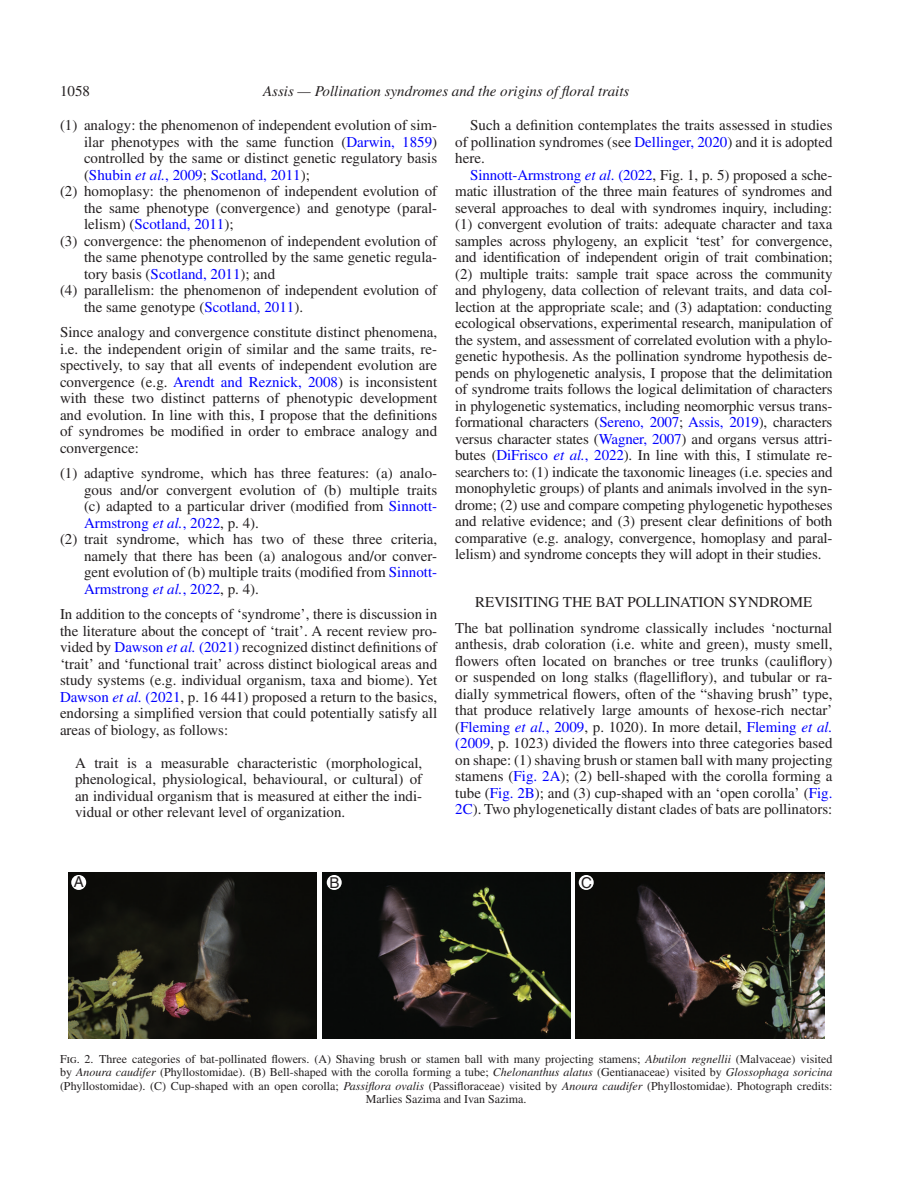
<style>
.page{position:relative;width:918px;height:1186px;background:#fff}
.page>*{position:absolute;margin:0;border:0;box-sizing:border-box;transform-origin:0 0}
.t1{font:15px/16.5px "Times LT Std";color:#231f20;text-align:justify}
.t2{font:15px "Times LT Std";color:#00f}
.t3{font:italic 15px "Times LT Std";color:#231f20}
.t4{font:15px "Helvetica";color:#231f20}
.t5{font:12px/13.5px "Times LT Std";color:#231f20;text-align:center}
.s1{color:#00f}
.s2{color:#231f20}
.s3{font-style:italic}
.s4{font-style:italic;color:#00f}
</style>
<div class="page">
<img style="left:68px;top:872px;width:249px;height:166px">
<img style="left:322px;top:872px;width:249px;height:166px">
<img style="left:576px;top:872px;width:248px;height:166px">
<div style="left:71px;top:875px;width:15px;height:15px;background:#fff;border-radius:50%"></div>
<div style="left:327px;top:875px;width:15px;height:15px;background:#fff;border-radius:50%"></div>
<div style="left:579px;top:875px;width:15px;height:15px;background:#fff;border-radius:50%"></div>
<p class="t1" style="left:60px;top:83px;width:31px">1058</p>
<p class="t3" style="left:263px;top:83px;width:368px">Assis — Pollination syndromes and the origins of floral traits</p>
<p class="t1" style="left:60px;top:117px;width:379px">(1) analogy: the phenomenon of independent evolution of sim-</p>
<p class="t1" style="left:84px;top:133px;width:355px">ilar phenotypes with the same function (<span class="s1">Darwin, 1859</span>)</p>
<p class="t1" style="left:84px;top:150px;width:355px">controlled by the same or distinct genetic regulatory basis</p>
<p class="t2" style="left:84px;top:166px;width:227px"><span class="s2">(</span>Shubin <span class="s3">et al.</span>, 2009<span class="s2">;</span> Scotland, 2011<span class="s2">);</span></p>
<p class="t1" style="left:60px;top:183px;width:379px">(2) homoplasy: the phenomenon of independent evolution of</p>
<p class="t1" style="left:84px;top:199px;width:355px">the same phenotype (convergence) and genotype (paral-</p>
<p class="t2" style="left:84px;top:216px;width:151px"><span class="s2">lelism) (</span>Scotland, 2011<span class="s2">);</span></p>
<p class="t1" style="left:60px;top:232px;width:379px">(3) convergence: the phenomenon of independent evolution of</p>
<p class="t1" style="left:84px;top:249px;width:355px">the same phenotype controlled by the same genetic regula-</p>
<p class="t1" style="left:84px;top:265px;width:193px">tory basis (<span class="s1">Scotland, 2011</span>); and</p>
<p class="t1" style="left:60px;top:282px;width:379px">(4) parallelism: the phenomenon of independent evolution of</p>
<p class="t1" style="left:84px;top:298px;width:221px">the same genotype (<span class="s1">Scotland, 2011</span>).</p>
<p class="t1" style="left:60px;top:324px;width:379px">Since analogy and convergence constitute distinct phenomena, i.e. the independent origin of similar and the same traits, re&shy;spectively, to say that all events of independent evolution are convergence (e.g. <span class="s1">Arendt and Reznick, 2008</span>) is inconsistent with these two distinct patterns of phenotypic development and evolution. In line with this, I propose that the definitions of syndromes be modified in order to embrace analogy and convergence:</p>
<p class="t1" style="left:60px;top:465px;width:379px">(1) adaptive syndrome, which has three features: (a) analo-</p>
<p class="t1" style="left:84px;top:481px;width:355px">gous and/or convergent evolution of (b) multiple traits</p>
<p class="t1" style="left:84px;top:498px;width:355px">(c) adapted to a particular driver (modified from <span class="s1">Sinnott-</span></p>
<p class="t2" style="left:84px;top:514px;width:176px">Armstrong <span class="s3">et al.</span>, 2022<span class="s2">, p. 4).</span></p>
<p class="t1" style="left:60px;top:531px;width:379px">(2) trait syndrome, which has two of these three criteria,</p>
<p class="t1" style="left:84px;top:547px;width:355px">namely that there has been (a) analogous and/or conver-</p>
<p class="t1" style="left:84px;top:564px;width:355px">gent evolution of (b) multiple traits (modified from <span class="s1">Sinnott-</span></p>
<p class="t2" style="left:84px;top:580px;width:176px">Armstrong <span class="s3">et al.</span>, 2022<span class="s2">, p. 4).</span></p>
<p class="t1" style="left:60px;top:606px;width:379px">In addition to the concepts of ‘syndrome’, there is discussion in the literature about the concept of ‘trait’. A recent review pro&shy;vided by <span class="s1">Dawson</span> <span class="s4">et al.</span> <span class="s1">(2021)</span> recognized distinct definitions of ‘trait’ and ‘functional trait’ across distinct biological areas and study systems (e.g. individual organism, taxa and biome). Yet <span class="s1">Dawson</span> <span class="s4">et al.</span> <span class="s1">(2021</span>, p. 16 441) proposed a return to the basics, endorsing a simplified version that could potentially satisfy all areas of biology, as follows:</p>
<p class="t1" style="left:75px;top:754px;width:349px">A trait is a measurable characteristic (morphological, phenological, physiological, behavioural, or cultural) of an individual organism that is measured at either the indi&shy;vidual or other relevant level of organization.</p>
<p class="t1" style="left:455px;top:117px;width:379px;text-indent:15px">Such a definition contemplates the traits assessed in studies of pollination syndromes (see <span class="s1">Dellinger, 2020</span>) and it is adopted here.</p>
<p class="t1" style="left:455px;top:166px;width:379px;text-indent:15px"><span class="s1">Sinnott-Armstrong</span> <span class="s4">et al</span><span class="s1">. (2022</span>, Fig. 1, p. 5) proposed a sche&shy;matic illustration of the three main features of syndromes and several approaches to deal with syndromes inquiry, including: (1) convergent evolution of traits: adequate character and taxa samples across phylogeny, an explicit ‘test’ for convergence, and identification of independent origin of trait combination; (2) multiple traits: sample trait space across the community and phylogeny, data collection of relevant traits, and data col&shy;lection at the appropriate scale; and (3) adaptation: conducting ecological observations, experimental research, manipulation of the system, and assessment of correlated evolution with a phylo&shy;genetic hypothesis. As the pollination syndrome hypothesis de&shy;pends on phylogenetic analysis, I propose that the delimitation of syndrome traits follows the logical delimitation of characters in phylogenetic systematics, including neomorphic versus trans&shy;formational characters (<span class="s1">Sereno, 2007</span>; <span class="s1">Assis, 2019</span>), characters versus character states (<span class="s1">Wagner, 2007</span>) and organs versus attri&shy;butes (<span class="s1">DiFrisco</span> <span class="s4">et al.</span><span class="s1">, 2022</span>). In line with this, I stimulate re&shy;searchers to: (1) indicate the taxonomic lineages (i.e. species and monophyletic groups) of plants and animals involved in the syn&shy;drome; (2) use and compare competing phylogenetic hypotheses and relative evidence; and (3) present clear definitions of both comparative (e.g. analogy, convergence, homoplasy and paral&shy;lelism) and syndrome concepts they will adopt in their studies.</p>
<p class="t1" style="left:455px;top:589px;width:379px;line-height:25.5px;text-align:center">REVISITING THE BAT POLLINATION SYNDROME<br>The bat pollination syndrome classically includes ‘nocturnal</p>
<p class="t1" style="left:455px;top:636px;width:379px">anthesis, drab coloration (i.e. white and green), musty smell, flowers often located on branches or tree trunks (cauliflory) or suspended on long stalks (flagelliflory), and tubular or ra&shy;dially symmetrical flowers, often of the “shaving brush” type, that produce relatively large amounts of hexose-rich nectar’ (<span class="s1">Fleming</span> <span class="s4">et al.</span><span class="s1">, 2009</span>, p. 1020). In more detail, <span class="s1">Fleming</span> <span class="s4">et al. </span><span class="s1">(2009</span>, p. 1023) divided the flowers into three categories based on shape: (1) shaving brush or stamen ball with many projecting stamens (<span class="s1">Fig. 2A</span>); (2) bell-shaped with the corolla forming a tube (<span class="s1">Fig. 2B</span>); and (3) cup-shaped with an ‘open corolla’ (<span class="s1">Fig.<br>2C</span>). Two phylogenetically distant clades of bats are pollinators:</p>
<p class="t4" style="left:74px;top:873px;width:12px">A</p>
<p class="t4" style="left:330px;top:874px;width:12px">B</p>
<p class="t4" style="left:581px;top:874px;width:12px">C</p>
<p class="t5" style="left:60px;top:1052px;width:774px">Fig. 2. Three categories of bat-pollinated flowers. (A) Shaving brush or stamen ball with many projecting stamens; <span class="s3">Abutilon regnellii</span> (Malvaceae) visited by <span class="s3">Anoura caudifer</span> (Phyllostomidae). (B) Bell-shaped with the corolla forming a tube; <span class="s3">Chelonanthus alatus</span> (Gentianaceae) visited by <span class="s3">Glossophaga soricina </span>(Phyllostomidae). (C) Cup-shaped with an open corolla; <span class="s3">Passiflora ovalis</span> (Passifloraceae) visited by <span class="s3">Anoura caudifer</span> (Phyllostomidae). Photograph credits:<br>Marlies Sazima and Ivan Sazima.</p>
</div>
